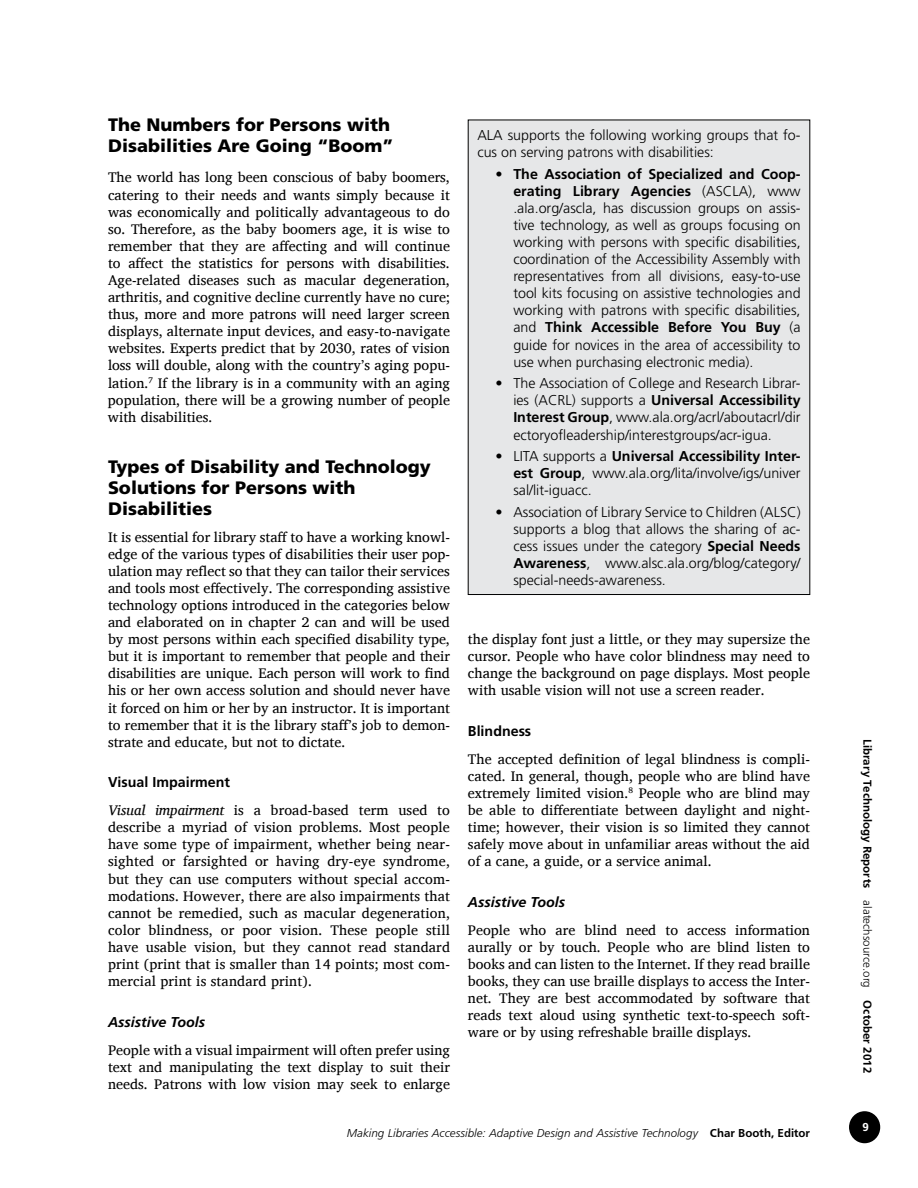
<style>
.page{position:relative;width:918px;height:1188px;background:#fff}
.page>*{position:absolute;margin:0;border:0;box-sizing:border-box;transform-origin:0 0}
.t1{font:900 18px/21px "Frutiger";color:#000}
.t2{font:14.25px/17.1px "Charis SIL";color:#000;text-align:justify}
.t3{font:300 14.25px/17.1px "Frutiger";color:#000;text-align:justify}
.t4{font:italic 700 14.25px "Frutiger";color:#000}
.t5{font:700 14.25px "Frutiger";color:#000}
.t6{font:12px "Frugal Sans Light Italic DTC";color:#000}
.t7{font:12px "Frugal Sans Bold DTC";color:#000}
.t8{font:12px "Frugal Sans Bold DTC";color:#fff}
.s1{font-style:italic}
.s2{font-weight:700}
.s3{font-family:"Frugal Sans Bold DTC"}
.s4{font-family:"Frugal Sans Light DTC"}
</style>
<div class="page">
<div style="left:850px;top:1112px;width:29px;height:31px;background:#000;border-radius:50%"></div>
<div style="left:849px;top:1111px;width:31px;height:32px;border:2px solid #000;border-radius:50%"></div>
<div style="left:468px;top:120px;width:342px;height:475px;background:#e6e7e8"></div>
<p class="t1" style="left:108px;top:114px;width:287px">The Numbers for Persons with<br>Disabilities Are Going “Boom”</p>
<p class="t2" style="left:108px;top:169px;width:344px">The world has long been conscious of baby boomers, catering to their needs and wants simply because it was economically and politically advantageous to do so. Therefore, as the baby boomers age, it is wise to remember that they are affecting and will continue to affect the statistics for persons with disabilities.<br>Age-related diseases such as macular degeneration, arthritis, and cognitive decline currently have no cure; thus, more and more patrons will need larger screen displays, alternate input devices, and easy-to-navigate websites. Experts predict that by 2030, rates of vision loss will double, along with the country’s aging popu&shy;lation.<sup>7</sup> If the library is in a community with an aging population, there will be a growing number of people with disabilities.</p>
<p class="t1" style="left:108px;top:456px;width:324px">Types of Disability and Technology<br>Solutions for Persons with<br>Disabilities</p>
<p class="t2" style="left:108px;top:528px;width:344px">It is essential for library staff to have a working knowl&shy;edge of the various types of disabilities their user pop&shy;ulation may reflect so that they can tailor their services and tools most effectively. The corresponding assistive technology options introduced in the categories below and elaborated on in chapter 2 can and will be used by most persons within each specified disability type, but it is important to remember that people and their disabilities are unique. Each person will work to find his or her own access solution and should never have it forced on him or her by an instructor. It is important to remember that it is the library staff’s job to demon&shy;strate and educate, but not to dictate.</p>
<p class="t5" style="left:108px;top:774px;width:124px">Visual Impairment</p>
<p class="t2" style="left:108px;top:802px;width:344px"><span class="s1">Visual impairment</span> is a broad-based term used to describe a myriad of vision problems. Most people have some type of impairment, whether being near&shy;sighted or farsighted or having dry-eye syndrome, but they can use computers without special accom&shy;modations. However, there are also impairments that cannot be remedied, such as macular degeneration, color blindness, or poor vision. These people still have usable vision, but they cannot read standard print (print that is smaller than 14 points; most com&shy;mercial print is standard print).</p>
<p class="t4" style="left:108px;top:1013px;width:99px">Assistive Tools</p>
<p class="t2" style="left:108px;top:1041px;width:344px">People with a visual impairment will often prefer using text and manipulating the text display to suit their needs. Patrons with low vision may seek to enlarge</p>
<p class="t3" style="left:477px;top:127px;width:325px">ALA supports the following working groups that fo&shy;cus on serving patrons with disabilities:</p>
<p class="t3" style="left:513px;top:165px;width:289px;text-indent:-18px"><span class="s2">• The Association of Specialized and Coop&shy;erating Library Agencies</span> (ASCLA), www .ala.org/ascla, has discussion groups on assis&shy;tive technology, as well as groups focusing on working with persons with specific disabilities, coordination of the Accessibility Assembly with representatives from all divisions, easy-to-use tool kits focusing on assistive technologies and working with patrons with specific disabilities, and <span class="s2">Think Accessible Before You Buy</span> (a guide for novices in the area of accessibility to use when purchasing electronic media).</p>
<p class="t3" style="left:513px;top:375px;width:289px;text-indent:-18px">• The Association of College and Research Librar&shy;ies (ACRL) supports a <span class="s2">Universal Accessibility Interest Group</span>, www.ala.org/acrl/aboutacrl/dir ectoryofleadership/interestgroups/acr-igua.</p>
<p class="t3" style="left:513px;top:448px;width:289px;text-indent:-18px">• LITA supports a <span class="s2">Universal Accessibility Inter&shy;est Group</span>, www.ala.org/lita/involve/igs/univer sal/lit-iguacc.</p>
<p class="t3" style="left:513px;top:504px;width:289px;text-indent:-18px">• Association of Library Service to Children (ALSC) supports a blog that allows the sharing of ac&shy;cess issues under the category <span class="s2">Special Needs Awareness</span>, www.alsc.ala.org/blog/category/ special-needs-awareness.</p>
<p class="t2" style="left:468px;top:631px;width:343px">the display font just a little, or they may supersize the cursor. People who have color blindness may need to change the background on page displays. Most people with usable vision will not use a screen reader.</p>
<p class="t5" style="left:468px;top:723px;width:65px">Blindness</p>
<p class="t2" style="left:468px;top:750px;width:344px">The accepted definition of legal blindness is compli&shy;cated. In general, though, people who are blind have extremely limited vision.<sup>8</sup> People who are blind may be able to differentiate between daylight and night&shy;time; however, their vision is so limited they cannot safely move about in unfamiliar areas without the aid of a cane, a guide, or a service animal.</p>
<p class="t4" style="left:468px;top:894px;width:99px">Assistive Tools</p>
<p class="t2" style="left:468px;top:921px;width:344px">People who are blind need to access information aurally or by touch. People who are blind listen to books and can listen to the Internet. If they read braille books, they can use braille displays to access the Inter&shy;net. They are best accommodated by software that reads text aloud using synthetic text-to-speech soft&shy;ware or by using refreshable braille displays.</p>
<p class="t6" style="left:347px;top:1126px;width:465px">Making Libraries Accessible: Adaptive Design and Assistive Technology <span class="s3">Char Booth, Editor</span></p>
<p class="t7" style="left:874px;top:739px;width:336px;rotate:90deg">Library Technology Reports <span class="s4">alatechsource.org</span> October 2012</p>
<p class="t8" style="left:862px;top:1120px;width:8px">9</p>
</div>
